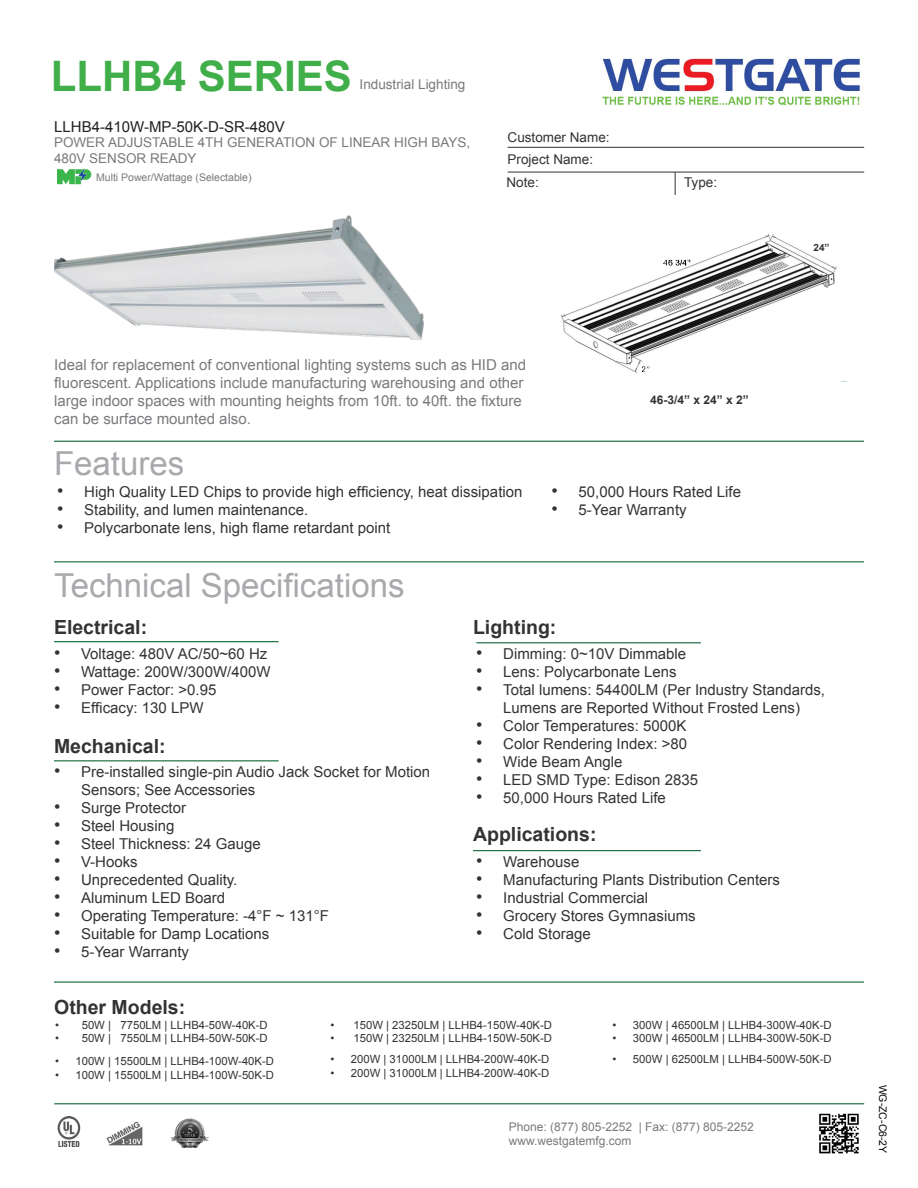
<style>
.page{position:relative;width:918px;height:1188px;background:#fff}
.page>*{position:absolute;margin:0;border:0;box-sizing:border-box;transform-origin:0 0}
.t1{font:700 42px "Arial";color:#40ae49}
.t2{font:33px "Arial";color:#a8a9ad}
.t3{font:700 19.5px "Arial";color:#333}
.t4{font:15px/18px "Arial";color:#333}
.t5{font:15px/18px "Arial";color:#323332;text-align:center}
.t6{font:15px/18px "Arial";color:#787a7d}
.t7{font:15px "Arial";color:#231f20}
.t8{font:13.5px/16.2px "Arial";color:#787a7d}
.t9{font:13.5px "Arial";color:#333}
.t10{font:12px "Arial";color:#787a7d}
.t11{font:700 12px "Arial";color:#333}
.t12{font:11.25px "Arial";color:#333}
.t13{font:10.5px "Arial";color:#787a7d}
.t14{font:10.5px "Arial";color:#040503}
.t15{font:700 9.9px "Arial";color:#333}
.s1{font-size:18px}
</style>
<div class="page">
<img style="left:54px;top:215px;width:370px;height:125px">
<hr style="left:54px;top:441px;width:810px;height:1px;background:#0d6736">
<hr style="left:508px;top:147px;width:356px;height:1px;background:#333">
<svg style="left:675px;top:173px;width:1px;height:22px"></svg>
<hr style="left:508px;top:172px;width:356px;height:1px;background:#333">
<hr style="left:54px;top:561px;width:810px;height:1px;background:#0d6736">
<hr style="left:54px;top:641px;width:225px;height:1px;background:#0d6736">
<hr style="left:54px;top:760px;width:225px;height:1px;background:#0d6736">
<hr style="left:473px;top:850px;width:228px;height:1px;background:#0d6736">
<img style="left:602px;top:58px;width:258px;height:48px">
<img style="left:561px;top:233px;width:286px;height:149px">
<hr style="left:476px;top:642px;width:225px;height:1px;background:#0d6736">
<hr style="left:54px;top:1103px;width:810px;height:1px;background:#0d6736">
<hr style="left:54px;top:982px;width:810px;height:1px;background:#0d6736">
<img style="left:819px;top:1113px;width:40px;height:41px">
<img style="left:107px;top:1121px;width:35px;height:25px">
<img style="left:170px;top:1118px;width:39px;height:30px">
<img style="left:57px;top:1117px;width:24px;height:29px">
<div style="left:806px;top:244px;width:31px;height:9px;background:#fff"></div>
<svg style="left:57px;top:169px;width:34px;height:15px"></svg>
<img style="left:77px;top:168px;width:12px;height:15px">
<p class="t1" style="left:51px;top:48px;width:303px">LLHB4 SERIES</p>
<p class="t8" style="left:360px;top:76px;width:107px">Industrial Lighting</p>
<p class="t7" style="left:54px;top:117px;width:232px">LLHB4-410W-MP-50K-D-SR-480V</p>
<p class="t8" style="left:54px;top:134px;width:418px">POWER ADJUSTABLE 4TH GENERATION OF LINEAR HIGH BAYS,<br>480V SENSOR READY</p>
<p class="t13" style="left:96px;top:170px;width:157px">Multi Power/Wattage (Selectable)</p>
<p class="t9" style="left:508px;top:128px;width:104px">Customer Name:</p>
<p class="t9" style="left:508px;top:150px;width:87px">Project Name:</p>
<p class="t9" style="left:507px;top:173px;width:34px">Note:</p>
<p class="t9" style="left:684px;top:173px;width:35px">Type:</p>
<p class="t6" style="left:54px;top:356px;width:473px">Ideal for replacement of conventional lighting systems such as HID and fluorescent. Applications include manufacturing warehousing and other large indoor spaces with mounting heights from 10ft. to 40ft. the fixture can be surface mounted also.</p>
<p class="t2" style="left:54px;top:442px;width:132px">Features</p>
<p class="t4" style="left:57px;top:483px;width:467px"><span class="s1">•</span> High Quality LED Chips to provide high efficiency, heat dissipation</p>
<p class="t4" style="left:57px;top:501px;width:252px"><span class="s1">•</span> Stability, and lumen maintenance.</p>
<p class="t4" style="left:57px;top:519px;width:334px"><span class="s1">•</span> Polycarbonate lens, high flame retardant point</p>
<p class="t2" style="left:54px;top:564px;width:352px">Technical Specifications</p>
<p class="t11" style="left:650px;top:392px;width:100px">46-3/4” x 24” x 2”</p>
<p class="t4" style="left:552px;top:483px;width:191px"><span class="s1">•</span> 50,000 Hours Rated Life</p>
<p class="t4" style="left:552px;top:501px;width:137px"><span class="s1">•</span> 5-Year Warranty</p>
<p class="t3" style="left:54px;top:614px;width:95px">Electrical:</p>
<p class="t3" style="left:473px;top:614px;width:85px">Lighting:</p>
<p class="t15" style="left:814px;top:241px;width:18px">24”</p>
<p class="t4" style="left:54px;top:645px;width:215px"><span class="s1">•</span> Voltage: 480V AC/50~60 Hz</p>
<p class="t4" style="left:54px;top:663px;width:218px"><span class="s1">•</span> Wattage: 200W/300W/400W</p>
<p class="t5" style="left:54px;top:681px;width:164px"><span class="s1">•</span> Power Factor: &gt;0.95</p>
<p class="t5" style="left:54px;top:699px;width:151px"><span class="s1">•</span> Efficacy: 130 LPW</p>
<p class="t3" style="left:54px;top:733px;width:113px">Mechanical:</p>
<p class="t4" style="left:81px;top:762px;width:351px;text-indent:-27px"><span class="s1">•</span> Pre-installed single-pin Audio Jack Socket for Motion<br>Sensors; See Accessories</p>
<p class="t4" style="left:54px;top:798px;width:134px"><span class="s1">•</span> Surge Protector</p>
<p class="t4" style="left:54px;top:816px;width:122px"><span class="s1">•</span> Steel Housing</p>
<p class="t4" style="left:54px;top:834px;width:208px"><span class="s1">•</span> Steel Thickness: 24 Gauge</p>
<p class="t4" style="left:54px;top:852px;width:85px"><span class="s1">•</span> V-Hooks</p>
<p class="t4" style="left:54px;top:870px;width:185px"><span class="s1">•</span> Unprecedented Quality.</p>
<p class="t4" style="left:54px;top:888px;width:173px"><span class="s1">•</span> Aluminum LED Board</p>
<p class="t4" style="left:54px;top:906px;width:277px"><span class="s1">•</span> Operating Temperature: -4°F ~ 131°F</p>
<p class="t4" style="left:54px;top:924px;width:217px"><span class="s1">•</span> Suitable for Damp Locations</p>
<p class="t4" style="left:54px;top:942px;width:137px"><span class="s1">•</span> 5-Year Warranty</p>
<p class="t5" style="left:476px;top:645px;width:211px"><span class="s1">•</span> Dimming: 0~10V Dimmable</p>
<p class="t5" style="left:476px;top:663px;width:202px"><span class="s1">•</span> Lens: Polycarbonate Lens</p>
<p class="t5" style="left:476px;top:681px;width:350px"><span class="s1">•</span> Total lumens: 54400LM (Per Industry Standards,<br>Lumens are Reported Without Frosted Lens)</p>
<p class="t5" style="left:476px;top:717px;width:212px"><span class="s1">•</span> Color Temperatures: 5000K</p>
<p class="t5" style="left:476px;top:735px;width:212px"><span class="s1">•</span> Color Rendering Index: &gt;80</p>
<p class="t5" style="left:476px;top:753px;width:148px"><span class="s1">•</span> Wide Beam Angle</p>
<p class="t5" style="left:476px;top:771px;width:223px"><span class="s1">•</span> LED SMD Type: Edison 2835</p>
<p class="t4" style="left:476px;top:789px;width:191px"><span class="s1">•</span> 50,000 Hours Rated Life</p>
<p class="t3" style="left:473px;top:822px;width:125px">Applications:</p>
<p class="t4" style="left:476px;top:853px;width:105px"><span class="s1">•</span> Warehouse</p>
<p class="t4" style="left:476px;top:871px;width:305px"><span class="s1">•</span> Manufacturing Plants Distribution Centers</p>
<p class="t4" style="left:476px;top:889px;width:174px"><span class="s1">•</span> Industrial Commercial</p>
<p class="t4" style="left:476px;top:907px;width:221px"><span class="s1">•</span> Grocery Stores Gymnasiums</p>
<p class="t4" style="left:476px;top:925px;width:116px"><span class="s1">•</span> Cold Storage</p>
<p class="t3" style="left:54px;top:995px;width:133px">Other Models:</p>
<p class="t12" style="left:55px;top:1018px;width:214px">• 50W | 7750LM | LLHB4-50W-40K-D</p>
<p class="t12" style="left:55px;top:1031px;width:214px">• 50W | 7550LM | LLHB4-50W-50K-D</p>
<p class="t12" style="left:55px;top:1054px;width:221px">• 100W | 15500LM | LLHB4-100W-40K-D</p>
<p class="t12" style="left:55px;top:1067px;width:221px">• 100W | 15500LM | LLHB4-100W-50K-D</p>
<p class="t12" style="left:330px;top:1018px;width:223px">• 150W | 23250LM | LLHB4-150W-40K-D</p>
<p class="t12" style="left:330px;top:1031px;width:223px">• 150W | 23250LM | LLHB4-150W-50K-D</p>
<p class="t12" style="left:330px;top:1052px;width:221px">• 200W | 31000LM | LLHB4-200W-40K-D</p>
<p class="t12" style="left:330px;top:1066px;width:221px">• 200W | 31000LM | LLHB4-200W-40K-D</p>
<p class="t12" style="left:613px;top:1018px;width:221px">• 300W | 46500LM | LLHB4-300W-40K-D</p>
<p class="t12" style="left:613px;top:1031px;width:221px">• 300W | 46500LM | LLHB4-300W-50K-D</p>
<p class="t12" style="left:613px;top:1052px;width:221px">• 500W | 62500LM | LLHB4-500W-50K-D</p>
<p class="t10" style="left:509px;top:1118px;width:247px">Phone: (877) 805-2252 | Fax: (877) 805-2252</p>
<p class="t10" style="left:509px;top:1133px;width:124px">www.westgatemfg.com</p>
<p class="t14" style="left:890px;top:1084px;width:70px;rotate:90deg">WG-ZC-C6-2Y</p>
</div>
